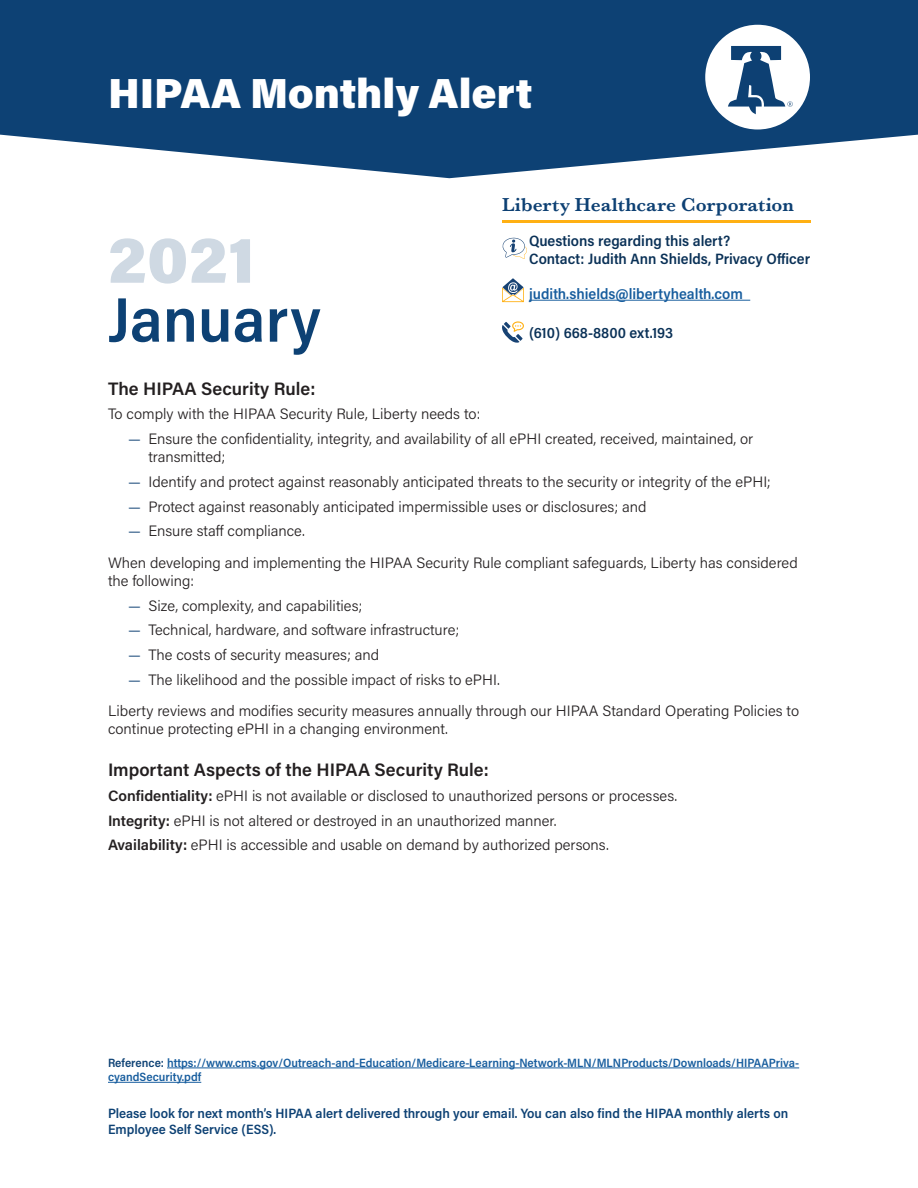
<style>
.page{position:relative;width:918px;height:1188px;background:#fff}
.page>*{position:absolute;margin:0;border:0;box-sizing:border-box;transform-origin:0 0}
.t1{font:900 66px "Acumin Pro";color:#cfd9e3}
.t2{font:600 63px "Acumin Pro Semi Cond";color:#0d4174}
.t3{font:900 42px "Acumin Pro";color:#fff}
.t4{font:600 19.5px "Baskerville";letter-spacing:.01em;color:#0d4073}
.t5{font:600 18px "Acumin Pro";color:#231f20}
.t6{font:300 15px/18px "Acumin Pro";color:#231f20}
.t7{font:600 15px/18px "Acumin Pro Semi Cond";color:#0a3157}
.t8{font:600 15px "Acumin Pro Semi Cond";color:#175d9e}
.t9{font:600 13.5px/16.2px "Acumin Pro Semi Cond";color:#0d4174}
.t10{font:600 12px/14.4px "Acumin Pro Semi Cond";color:#175d9e}
.s1{color:#0d4073}
.s2{font-weight:600}
.s3{color:#0d4174}
</style>
<div class="page">
<svg style="left:0;top:0;width:918px;height:178px;background:#2c5985"></svg>
<div style="left:705px;top:25px;width:105px;height:105px;background:#fff;border-radius:50%"></div>
<svg style="left:728px;top:46px;width:65px;height:68px"></svg>
<svg style="left:502px;top:321px;width:22px;height:22px"></svg>
<svg style="left:502px;top:238px;width:25px;height:21px"></svg>
<svg style="left:502px;top:278px;width:22px;height:24px"></svg>
<hr style="left:167px;top:1068px;width:632px;height:1px;background:#175d9e">
<hr style="left:108px;top:1082px;width:93px;height:1px;background:#175d9e">
<hr style="left:529px;top:300px;width:221px;height:1px;background:#175d9e">
<hr style="left:502px;top:220px;width:308px;height:2px;background:#ffb013">
<p class="t3" style="left:108px;top:64px;width:426px">HIPAA Monthly Alert</p>
<p class="t1" style="left:108px;top:213px;width:149px">2021</p>
<p class="t2" style="left:108px;top:276px;width:214px">January</p>
<p class="t4" style="left:502px;top:191px;width:294px">Liberty Healthcare Corporation</p>
<p class="t7" style="left:529px;top:231px;width:283px">Questions regarding this alert?<br>Contact: Judith Ann Shields, Privacy Officer</p>
<p class="t8" style="left:529px;top:283px;width:215px">judith.shields@libertyhealth.com</p>
<p class="t7" style="left:529px;top:323px;width:145px">(610) 668-8800 ext.193</p>
<p class="t5" style="left:108px;top:376px;width:209px">The HIPAA Security Rule:</p>
<p class="t6" style="left:108px;top:404px;width:374px">To comply with the HIPAA Security Rule, Liberty needs to:</p>
<p class="t6" style="left:148px;top:429px;width:606px;text-indent:-20px"><span class="s1">—</span> Ensure the confidentiality, integrity, and availability of all ePHI created, received, maintained, or transmitted;</p>
<p class="t6" style="left:128px;top:472px;width:644px"><span class="s1">—</span> Identify and protect against reasonably anticipated threats to the security or integrity of the ePHI;</p>
<p class="t6" style="left:128px;top:497px;width:520px"><span class="s1">—</span> Protect against reasonably anticipated impermissible uses or disclosures; and</p>
<p class="t6" style="left:128px;top:521px;width:178px"><span class="s1">—</span> Ensure staff compliance.</p>
<p class="t6" style="left:108px;top:553px;width:691px">When developing and implementing the HIPAA Security Rule compliant safeguards, Liberty has considered the following:</p>
<p class="t6" style="left:128px;top:596px;width:236px"><span class="s1">—</span> Size, complexity, and capabilities;</p>
<p class="t6" style="left:128px;top:620px;width:332px"><span class="s1">—</span> Technical, hardware, and software infrastructure;</p>
<p class="t6" style="left:128px;top:645px;width:253px"><span class="s1">—</span> The costs of security measures; and</p>
<p class="t6" style="left:128px;top:670px;width:373px"><span class="s1">—</span> The likelihood and the possible impact of risks to ePHI.</p>
<p class="t6" style="left:108px;top:701px;width:693px">Liberty reviews and modifies security measures annually through our HIPAA Standard Operating Policies to continue protecting ePHI in a changing environment.</p>
<p class="t5" style="left:108px;top:757px;width:382px">Important Aspects of the HIPAA Security Rule:</p>
<p class="t6" style="left:108px;top:786px;width:571px"><span class="s2">Confidentiality:</span> ePHI is not available or disclosed to unauthorized persons or processes.</p>
<p class="t6" style="left:108px;top:811px;width:450px"><span class="s2">Integrity:</span> ePHI is not altered or destroyed in an unauthorized manner.</p>
<p class="t6" style="left:108px;top:836px;width:502px"><span class="s2">Availability:</span> ePHI is accessible and usable on demand by authorized persons.</p>
<p class="t10" style="left:108px;top:1055px;width:693px"><span class="s3">Reference:</span> https://www.cms.gov/Outreach-and-Education/Medicare-Learning-Network-MLN/MLNProducts/Downloads/HIPAAPriva&shy;cyandSecurity.pdf</p>
<p class="t9" style="left:108px;top:1104px;width:682px">Please look for next month’s HIPAA alert delivered through your email. You can also find the HIPAA monthly alerts on<br>Employee Self Service (ESS).</p>
</div>
